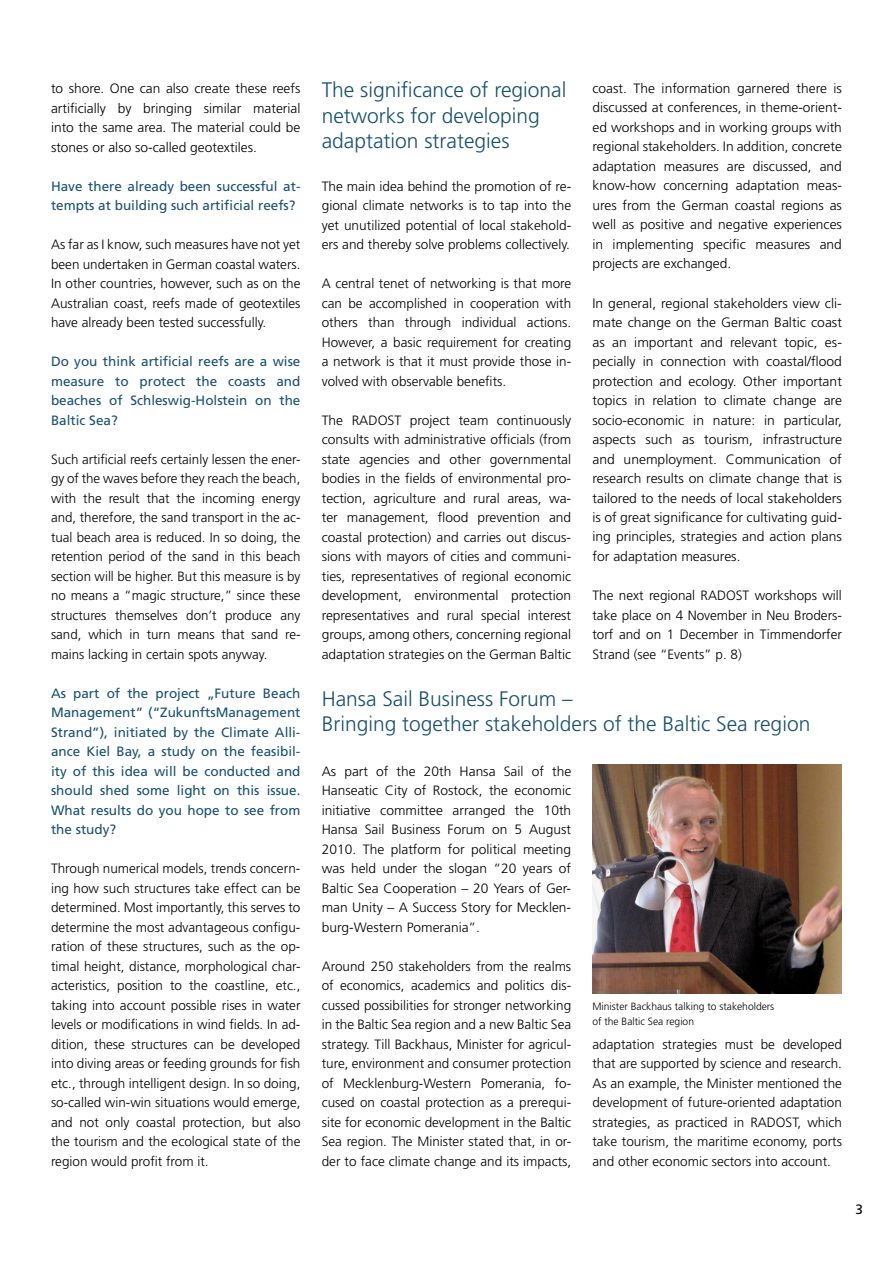
<style>
.page{position:relative;width:893px;height:1263px;background:#fff}
.page>*{position:absolute;margin:0;border:0;box-sizing:border-box;transform-origin:0 0}
.t1{font:300 21px/25.5px "Frutiger";color:#19516f}
.t2{font:300 13.5px/19.5px "Frutiger";color:#000;text-align:justify}
.t3{font:13.5px/19.5px "Frutiger";color:#19516f;text-align:justify}
.t4{font:13.5px "Frutiger";color:#000}
.t5{font:300 10.5px/15px "Frutiger";color:#000}
</style>
<div class="page">
<img style="left:592px;top:764px;width:250px;height:230px">
<p class="t2" style="left:51px;top:79px;width:251px">to shore. One can also create these reefs artificially by bringing similar material into the same area. The material could be stones or also so-called geotextiles.</p>
<p class="t3" style="left:51px;top:176px;width:251px">Have there already been successful at&shy;tempts at building such artificial reefs?</p>
<p class="t2" style="left:51px;top:235px;width:251px">As far as I know, such measures have not yet been undertaken in German coastal waters.<br>In other countries, however, such as on the Australian coast, reefs made of geotextiles have already been tested successfully.</p>
<p class="t3" style="left:51px;top:351px;width:251px">Do you think artificial reefs are a wise measure to protect the coasts and beaches of Schleswig-Holstein on the Baltic Sea?</p>
<p class="t2" style="left:51px;top:449px;width:251px">Such artificial reefs certainly lessen the ener&shy;gy of the waves before they reach the beach, with the result that the incoming energy and, therefore, the sand transport in the ac&shy;tual beach area is reduced. In so doing, the retention period of the sand in this beach section will be higher. But this measure is by no means a “magic structure,” since these structures themselves don’t produce any sand, which in turn means that sand re&shy;mains lacking in certain spots anyway.</p>
<p class="t3" style="left:51px;top:683px;width:251px">As part of the project „Future Beach Management” (“ZukunftsManagement Strand”), initiated by the Climate Alli&shy;ance Kiel Bay, a study on the feasibil&shy;ity of this idea will be conducted and should shed some light on this issue.<br>What results do you hope to see from the study?</p>
<p class="t2" style="left:51px;top:859px;width:251px">Through numerical models, trends concern&shy;ing how such structures take effect can be determined. Most importantly, this serves to determine the most advantageous configu&shy;ration of these structures, such as the op&shy;timal height, distance, morphological char&shy;acteristics, position to the coastline, etc., taking into account possible rises in water levels or modifications in wind fields. In ad&shy;dition, these structures can be developed into diving areas or feeding grounds for fish etc., through intelligent design. In so doing, so-called win-win situations would emerge, and not only coastal protection, but also the tourism and the ecological state of the region would profit from it.</p>
<h1 class="t1" style="left:322px;top:77px;width:246px">The significance of regional networks for developing adaptation strategies</h1>
<p class="t2" style="left:322px;top:176px;width:251px">The main idea behind the promotion of re&shy;gional climate networks is to tap into the yet unutilized potential of local stakehold&shy;ers and thereby solve problems collectively.</p>
<p class="t2" style="left:322px;top:274px;width:251px">A central tenet of networking is that more can be accomplished in cooperation with others than through individual actions.<br>However, a basic requirement for creating a network is that it must provide those in&shy;volved with observable benefits.</p>
<p class="t2" style="left:322px;top:410px;width:251px">The RADOST project team continuously consults with administrative officials (from state agencies and other governmental bodies in the fields of environmental pro&shy;tection, agriculture and rural areas, wa&shy;ter management, flood prevention and coastal protection) and carries out discus&shy;sions with mayors of cities and communi&shy;ties, representatives of regional economic development, environmental protection representatives and rural special interest groups, among others, concerning regional adaptation strategies on the German Baltic</p>
<p class="t2" style="left:592px;top:78px;width:251px">coast. The information garnered there is discussed at conferences, in theme-orient&shy;ed workshops and in working groups with regional stakeholders. In addition, concrete adaptation measures are discussed, and know-how concerning adaptation meas&shy;ures from the German coastal regions as well as positive and negative experiences in implementing specific measures and projects are exchanged.</p>
<p class="t2" style="left:592px;top:293px;width:251px">In general, regional stakeholders view cli&shy;mate change on the German Baltic coast as an important and relevant topic, es&shy;pecially in connection with coastal/flood protection and ecology. Other important topics in relation to climate change are socio-economic in nature: in particular, aspects such as tourism, infrastructure and unemployment. Communication of research results on climate change that is tailored to the needs of local stakeholders is of great significance for cultivating guid&shy;ing principles, strategies and action plans for adaptation measures.</p>
<p class="t2" style="left:592px;top:586px;width:251px">The next regional RADOST workshops will take place on 4 November in Neu Broders&shy;torf and on 1 December in Timmendorfer Strand (see “Events” p. 8)</p>
<h1 class="t1" style="left:322px;top:686px;width:490px">Hansa Sail Business Forum –<br>Bringing together stakeholders of the Baltic Sea region</h1>
<p class="t2" style="left:322px;top:761px;width:251px">As part of the 20th Hansa Sail of the Hanseatic City of Rostock, the economic initiative committee arranged the 10th Hansa Sail Business Forum on 5 August 2010. The platform for political meeting was held under the slogan “20 years of Baltic Sea Cooperation – 20 Years of Ger&shy;man Unity – A Success Story for Mecklen&shy;burg-Western Pomerania”.</p>
<p class="t2" style="left:322px;top:956px;width:251px">Around 250 stakeholders from the realms of economics, academics and politics dis&shy;cussed possibilities for stronger networking in the Baltic Sea region and a new Baltic Sea strategy. Till Backhaus, Minister for agricul&shy;ture, environment and consumer protection of Mecklenburg-Western Pomerania, fo&shy;cused on coastal protection as a prerequi&shy;site for economic development in the Baltic Sea region. The Minister stated that, in or&shy;der to face climate change and its impacts,</p>
<p class="t5" style="left:592px;top:998px;width:183px">Minister Backhaus talking to stakeholders of the Baltic Sea region</p>
<p class="t2" style="left:592px;top:1034px;width:251px">adaptation strategies must be developed that are supported by science and research.<br>As an example, the Minister mentioned the development of future-oriented adaptation strategies, as practiced in RADOST, which take tourism, the maritime economy, ports and other economic sectors into account.</p>
<p class="t4" style="left:855px;top:1201px;width:9px">3</p>
</div>
